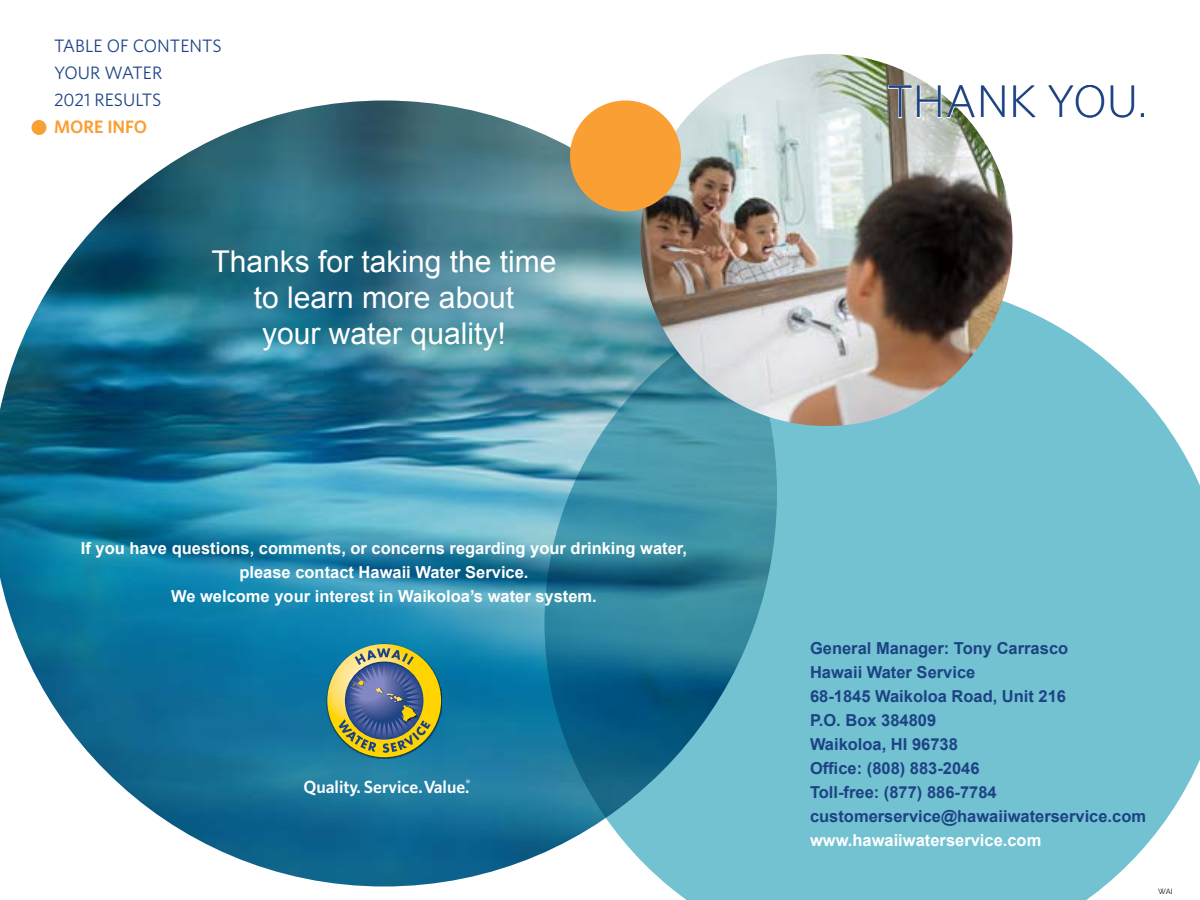
<style>
.page{position:relative;width:1200px;height:900px;background:#fff}
.page>*{position:absolute;margin:0;border:0;box-sizing:border-box;transform-origin:0 0}
.Headline{font:300 45.6px "Whitney";color:#1d4384}
.t1{font:30px/36px "Arial";color:#fff;text-align:center}
.t2{font:18px/27px "Whitney";color:#1d4384}
.t3{font:600 18px "Whitney";color:#f99f34}
.t4{font:600 17.55px "Whitney";color:#fff}
.t5{font:700 16.5px/24px "Arial";color:#1d4384}
.t6{font:700 16.5px/24px "Arial";color:#fff;text-align:center}
.t7{font:7.5px "Raleway";color:#000}
</style>
<div class="page">
<img style="left:0;top:100px;width:675px;height:786px">
<svg style="left:544px;top:280px;width:656px;height:620px;fill:#72c2d2"></svg>
<img style="left:640px;top:54px;width:372px;height:372px;border-radius:186px">
<div style="left:570px;top:101px;width:111px;height:111px;background:#f99f34;border-radius:50%"></div>
<svg style="left:327px;top:644px;width:114px;height:113px"></svg>
<div style="left:32px;top:120px;width:14px;height:15px;background:#f99f34;border-radius:50%"></div>
<p class="t2" style="left:54px;top:32px;width:169px">TABLE OF CONTENTS<br>YOUR WATER<br>2021 RESULTS</p>
<p class="t3" style="left:54px;top:115px;width:95px">MORE INFO</p>
<h2 class="t1" style="left:211px;top:244px;width:347px">Thanks for taking the time to learn more about<br>your water quality!</h2>
<p class="t6" style="left:81px;top:537px;width:608px">If you have questions, comments, or concerns regarding your drinking water, please contact Hawaii Water Service.<br>We welcome your interest in Waikoloa’s water system.</p>
<p class="t4" style="left:303px;top:775px;width:168px">Quality. Service. Value.<sup>®</sup></p>
<h1 class="Headline" style="left:887px;top:71px;width:262px">THANK YOU.</h1>
<p class="t5" style="left:810px;top:637px;width:338px">General Manager: Tony Carrasco<br>Hawaii Water Service<br>68-1845 Waikoloa Road, Unit 216<br>P.O. Box 384809<br>Waikoloa, HI 96738<br>Office: (808) 883-2046<br>Toll-free: (877) 886-7784 customerservice@hawaiiwaterservice.com</p>
<p class="t6" style="left:810px;top:829px;width:233px">www.hawaiiwaterservice.com</p>
<p class="t7" style="left:1158px;top:887px;width:16px">WAI</p>
</div>
